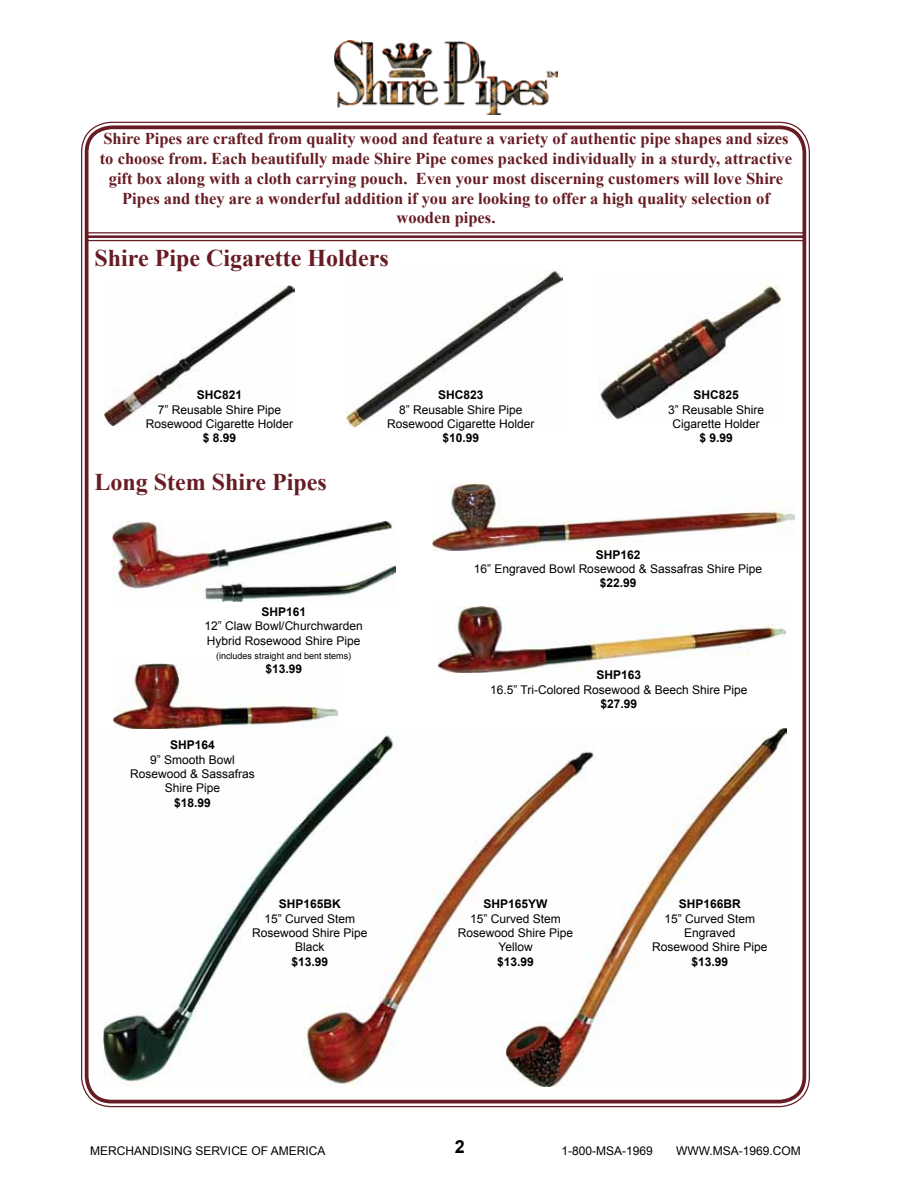
<style>
.page{position:relative;width:918px;height:1188px;background:#fff}
.page>*{position:absolute;margin:0;border:0;box-sizing:border-box;transform-origin:0 0}
.t1{font:700 24px "Times New Roman";color:#671c23}
.t2{font:700 18px "Arial";color:#000}
.t3{font:700 16.5px/19.8px "Times New Roman";color:#671c23;text-align:center}
.t4{font:12px/14.4px "Arial";color:#000;text-align:center}
.t5{font:700 12px "Arial";color:#000}
.t6{font:9px "Arial";color:#000}
</style>
<div class="page">
<img style="left:103px;top:728px;width:683px;height:358px">
<img style="left:113px;top:663px;width:225px;height:66px">
<img style="left:438px;top:606px;width:348px;height:66px">
<img style="left:432px;top:483px;width:362px;height:68px">
<img style="left:112px;top:521px;width:284px;height:80px">
<img style="left:599px;top:284px;width:182px;height:135px">
<img style="left:345px;top:269px;width:217px;height:159px">
<img style="left:105px;top:285px;width:190px;height:141px">
<img style="left:335px;top:41px;width:222px;height:74px">
<div style="left:85px;top:125px;width:721px;height:978px;border:4px solid #671c23;border-radius:25px"></div>
<hr style="left:87px;top:232px;width:718px;height:1px;background:#671c23">
<hr style="left:87px;top:235px;width:718px;height:3px;background:#671c23">
<hr style="left:87px;top:240px;width:718px;height:1px;background:#671c23">
<p class="t3" style="left:100px;top:128px;width:694px">Shire Pipes are crafted from quality wood and feature a variety of authentic pipe shapes and sizes to choose from. Each beautifully made Shire Pipe comes packed individually in a sturdy, attractive gift box along with a cloth carrying pouch. Even your most discerning customers will love Shire Pipes and they are a wonderful addition if you are looking to offer a high quality selection of wooden pipes.</p>
<h1 class="t1" style="left:94px;top:242px;width:296px">Shire Pipe Cigarette Holders</h1>
<p class="t5" style="left:197px;top:387px;width:47px">SHC821</p>
<p class="t4" style="left:146px;top:402px;width:149px">7” Reusable Shire Pipe<br>Rosewood Cigarette Holder</p>
<p class="t5" style="left:203px;top:430px;width:35px">$ 8.99</p>
<h1 class="t1" style="left:94px;top:466px;width:234px">Long Stem Shire Pipes</h1>
<p class="t5" style="left:261px;top:604px;width:46px">SHP161</p>
<p class="t4" style="left:205px;top:619px;width:160px;text-align:left">12” Claw Bowl/Churchwarden<br>Hybrid Rosewood Shire Pipe</p>
<p class="t6" style="left:216px;top:650px;width:137px">(includes straight and bent stems)</p>
<p class="t5" style="left:265px;top:661px;width:38px">$13.99</p>
<p class="t5" style="left:170px;top:737px;width:46px">SHP164</p>
<p class="t4" style="left:130px;top:752px;width:126px">9” Smooth Bowl<br>Rosewood &amp; Sassafras<br>Shire Pipe</p>
<p class="t5" style="left:174px;top:795px;width:38px">$18.99</p>
<p class="t5" style="left:438px;top:387px;width:47px">SHC823</p>
<p class="t4" style="left:387px;top:402px;width:149px">8” Reusable Shire Pipe<br>Rosewood Cigarette Holder</p>
<p class="t5" style="left:442px;top:430px;width:38px">$10.99</p>
<p class="t5" style="left:693px;top:387px;width:47px">SHC825</p>
<p class="t4" style="left:668px;top:402px;width:98px">3” Reusable Shire<br>Cigarette Holder</p>
<p class="t5" style="left:699px;top:430px;width:35px">$ 9.99</p>
<p class="t5" style="left:596px;top:547px;width:46px">SHP162</p>
<p class="t4" style="left:474px;top:562px;width:290px">16” Engraved Bowl Rosewood &amp; Sassafras Shire Pipe</p>
<p class="t5" style="left:600px;top:575px;width:38px">$22.99</p>
<p class="t5" style="left:597px;top:667px;width:46px">SHP163</p>
<p class="t4" style="left:490px;top:682px;width:259px">16.5” Tri-Colored Rosewood &amp; Beech Shire Pipe</p>
<p class="t5" style="left:601px;top:696px;width:38px">$27.99</p>
<p class="t5" style="left:279px;top:896px;width:64px">SHP165BK</p>
<p class="t4" style="left:252px;top:911px;width:117px">15” Curved Stem<br>Rosewood Shire Pipe<br>Black</p>
<p class="t5" style="left:291px;top:954px;width:38px">$13.99</p>
<p class="t5" style="left:484px;top:896px;width:66px">SHP165YW</p>
<p class="t4" style="left:458px;top:911px;width:117px">15” Curved Stem<br>Rosewood Shire Pipe<br>Yellow</p>
<p class="t5" style="left:497px;top:954px;width:38px">$13.99</p>
<p class="t5" style="left:679px;top:896px;width:64px">SHP166BR</p>
<p class="t4" style="left:652px;top:911px;width:117px">15” Curved Stem<br>Engraved<br>Rosewood Shire Pipe</p>
<p class="t5" style="left:691px;top:954px;width:38px">$13.99</p>
<h2 class="t2" style="left:455px;top:1134px;width:12px">2</h2>
<p class="t4" style="left:90px;top:1144px;width:237px">MERCHANDISING SERVICE OF AMERICA</p>
<p class="t4" style="left:562px;top:1144px;width:93px">1-800-MSA-1969</p>
<p class="t4" style="left:676px;top:1144px;width:126px">WWW.MSA-1969.COM</p>
</div>
